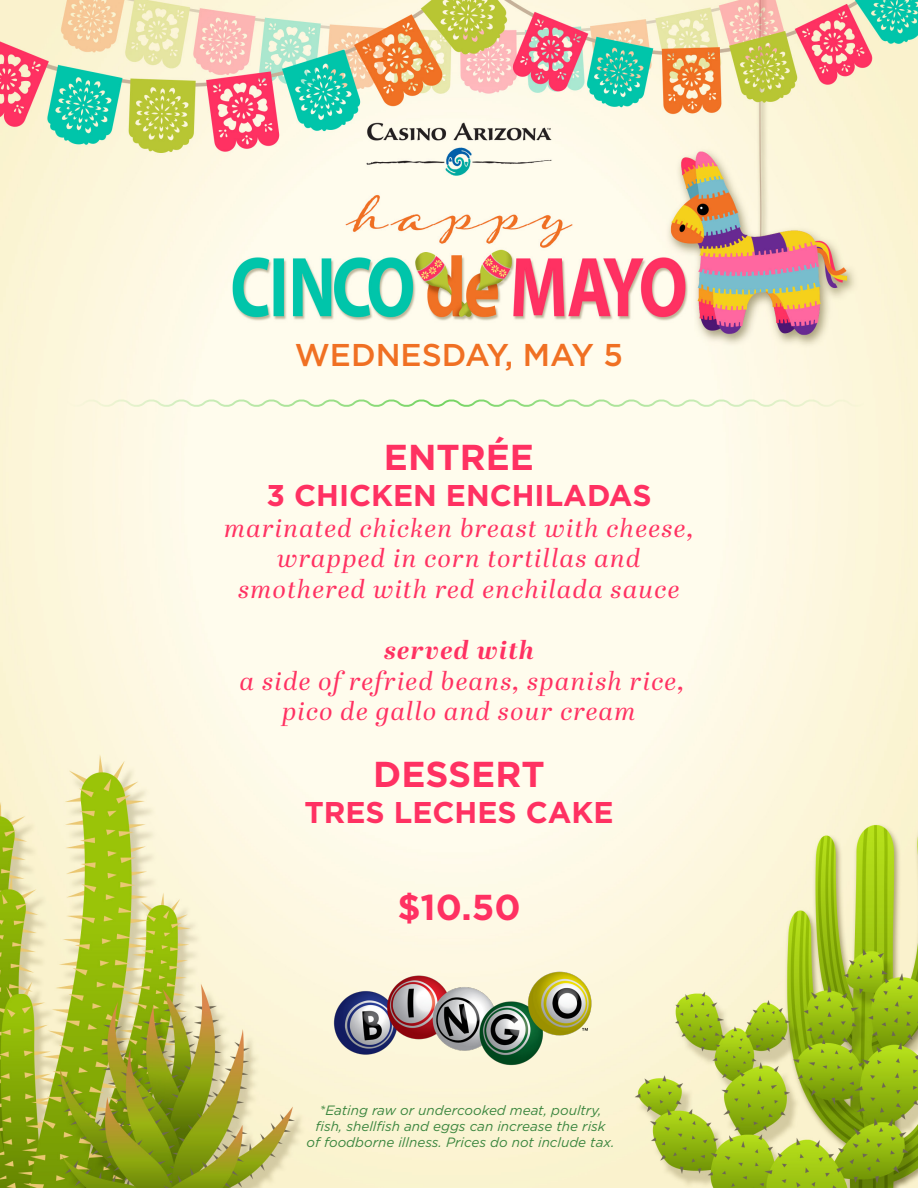
<style>
.page{position:relative;width:918px;height:1188px;background:#fff}
.page>*{position:absolute;margin:0;border:0;box-sizing:border-box;transform-origin:0 0}
.t1{font:700 36px "Gotham";color:#ff3162}
.t2{font:500 31.5px "Gotham";color:#f07023}
.t3{font:700 30px "Gotham";color:#ff3162}
.t4{font:italic 25.5px "Abril Display";letter-spacing:.06em;color:#ff3162}
.t5{font:italic 700 25.5px "Abril Display";letter-spacing:.055em;color:#ff3162}
.t6{font:italic 13.5px "Gotham";color:#3b863f}
</style>
<div class="page">
<img style="left:0;top:0;width:918px;height:1188px">
<svg style="left:52px;top:398px;width:814px;height:10px;background:#eff6da"></svg>
<img style="left:312px;top:959px;width:294px;height:114px">
<p class="t2" style="left:295px;top:334px;width:330px">WEDNESDAY, MAY 5</p>
<p class="t1" style="left:384px;top:436px;width:152px">ENTRÉE</p>
<p class="t3" style="left:266px;top:478px;width:387px">3 CHICKEN ENCHILADAS</p>
<p class="t4" style="left:224px;top:510px;width:471px">marinated chicken breast with cheese,</p>
<p class="t4" style="left:278px;top:540px;width:364px">wrapped in corn tortillas and</p>
<p class="t4" style="left:238px;top:571px;width:443px">smothered with red enchilada sauce</p>
<p class="t5" style="left:384px;top:632px;width:151px">served with</p>
<p class="t4" style="left:240px;top:663px;width:445px">a side of refried beans, spanish rice,</p>
<p class="t4" style="left:282px;top:693px;width:355px">pico de gallo and sour cream</p>
<p class="t1" style="left:373px;top:753px;width:173px">DESSERT</p>
<p class="t3" style="left:304px;top:795px;width:311px">TRES LECHES CAKE</p>
<p class="t1" style="left:397px;top:886px;width:125px">$10.50</p>
<p class="t6" style="left:320px;top:1103px;width:283px">*Eating raw or undercooked meat, poultry,</p>
<p class="t6" style="left:315px;top:1119px;width:292px">fish, shellfish and eggs can increase the risk</p>
<p class="t6" style="left:306px;top:1135px;width:310px">of foodborne illness. Prices do not include tax.</p>
</div>
